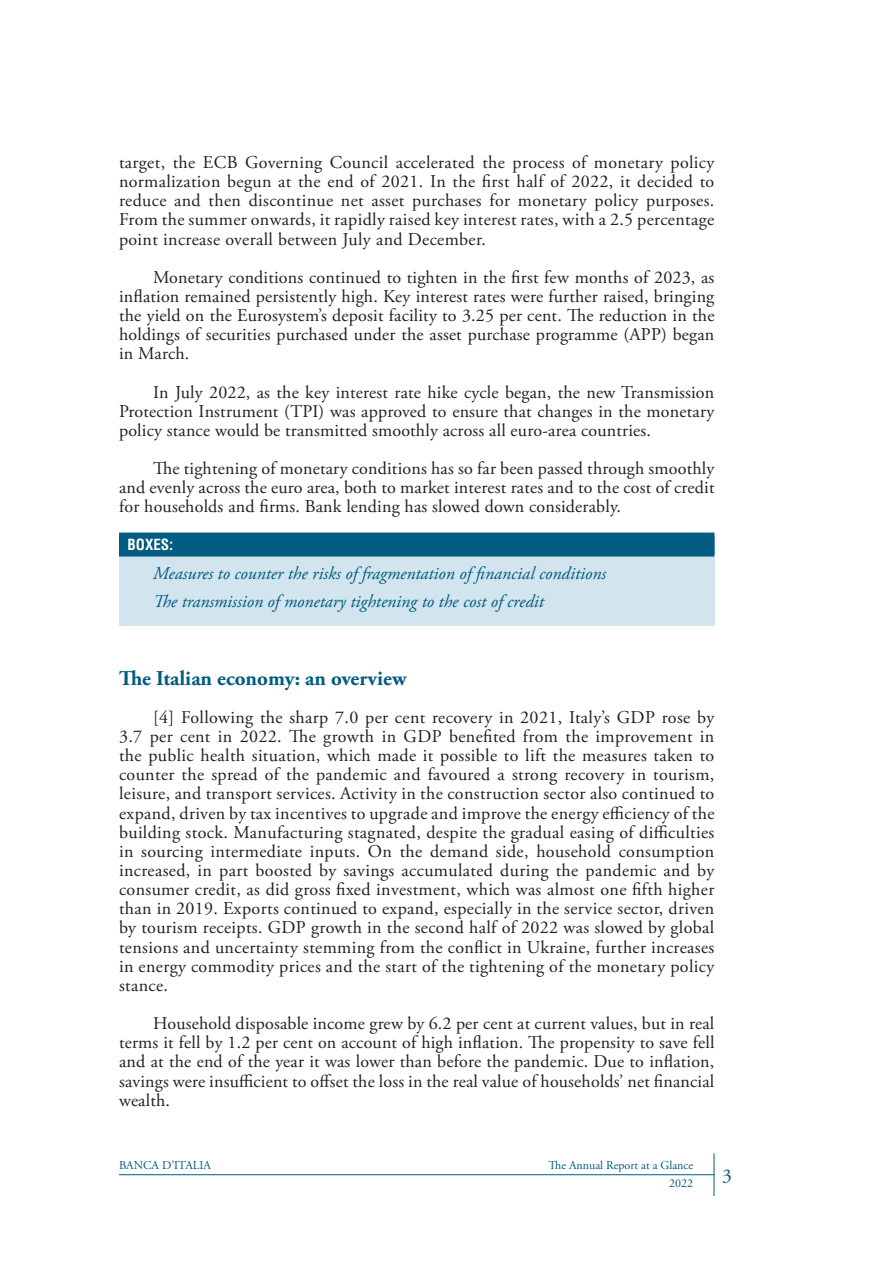
<style>
.page{position:relative;width:893px;height:1263px;background:#fff}
.page>*{position:absolute;margin:0;border:0;box-sizing:border-box;transform-origin:0 0}
.sott{font:700 21px "Adobe Garamond Pro";color:#005c81}
.t1{font:19.5px "Adobe Garamond Pro";color:#005c81}
.PARAGRAFO__Testo{font:18px/19.2px "Adobe Garamond Pro";letter-spacing:.01em;color:#231f20;text-align:justify}
.PARAGRAFO__Box{font:italic 18px "Adobe Garamond Pro";color:#005c81}
.TITOLO__Box{font:700 condensed 15px "Helvetica LT Std";color:#fff}
.t2{font:12px "Adobe Garamond Pro";color:#005c81}
</style>
<div class="page">
<hr style="left:119px;top:1174px;width:595px;height:1px;background:#005c81">
<hr style="left:714px;top:1153px;width:1px;height:43px;background:#005c81">
<div style="left:119px;top:533px;width:595px;height:93px;background:#d2e4ee"></div>
<div style="left:119px;top:533px;width:595px;height:21px;background:#005c81"></div>
<div style="left:119px;top:537px;width:595px;height:19px;background:#005c81"></div>
<p class="PARAGRAFO__Testo" style="left:119px;top:153px;width:597px">target, the ECB Governing Council accelerated the process of monetary policy normalization begun at the end of 2021. In the first half of 2022, it decided to reduce and then discontinue net asset purchases for monetary policy purposes.<br>From the summer onwards, it rapidly raised key interest rates, with a 2.5 percentage point increase overall between July and December.</p>
<p class="PARAGRAFO__Testo" style="left:119px;top:268px;width:597px;text-indent:34px">Monetary conditions continued to tighten in the first few months of 2023, as inflation remained persistently high. Key interest rates were further raised, bringing the yield on the Eurosystem’s deposit facility to 3.25 per cent. The reduction in the holdings of securities purchased under the asset purchase programme (APP) began in March.</p>
<p class="PARAGRAFO__Testo" style="left:119px;top:383px;width:597px;text-indent:34px">In July 2022, as the key interest rate hike cycle began, the new Transmission Protection Instrument (TPI) was approved to ensure that changes in the monetary policy stance would be transmitted smoothly across all euro-area countries.</p>
<p class="PARAGRAFO__Testo" style="left:119px;top:459px;width:597px;text-indent:34px">The tightening of monetary conditions has so far been passed through smoothly and evenly across the euro area, both to market interest rates and to the cost of credit for households and firms. Bank lending has slowed down considerably.</p>
<h4 class="TITOLO__Box" style="left:128px;top:535px;width:47px">BOXES:</h4>
<p class="PARAGRAFO__Box" style="left:153px;top:563px;width:455px">Measures to counter the risks of fragmentation of financial conditions</p>
<p class="PARAGRAFO__Box" style="left:153px;top:590px;width:392px">The transmission of monetary tightening to the cost of credit</p>
<p class="sott" style="left:119px;top:666px;width:289px">The Italian economy: an overview</p>
<p class="PARAGRAFO__Testo" style="left:119px;top:708px;width:597px;text-indent:34px">[4] Following the sharp 7.0 per cent recovery in 2021, Italy’s GDP rose by 3.7 per cent in 2022. The growth in GDP benefited from the improvement in the public health situation, which made it possible to lift the measures taken to counter the spread of the pandemic and favoured a strong recovery in tourism, leisure, and transport services. Activity in the construction sector also continued to expand, driven by tax incentives to upgrade and improve the energy efficiency of the building stock. Manufacturing stagnated, despite the gradual easing of difficulties in sourcing intermediate inputs. On the demand side, household consumption increased, in part boosted by savings accumulated during the pandemic and by consumer credit, as did gross fixed investment, which was almost one fifth higher than in 2019. Exports continued to expand, especially in the service sector, driven by tourism receipts. GDP growth in the second half of 2022 was slowed by global tensions and uncertainty stemming from the conflict in Ukraine, further increases in energy commodity prices and the start of the tightening of the monetary policy stance.</p>
<p class="PARAGRAFO__Testo" style="left:119px;top:1014px;width:597px;text-indent:34px">Household disposable income grew by 6.2 per cent at current values, but in real terms it fell by 1.2 per cent on account of high inflation. The propensity to save fell and at the end of the year it was lower than before the pandemic. Due to inflation, savings were insufficient to offset the loss in the real value of households’ net financial wealth.</p>
<p class="t2" style="left:119px;top:1158px;width:93px">BANCA D’ITALIA</p>
<p class="t2" style="left:549px;top:1158px;width:146px">The Annual Report at a Glance</p>
<p class="t2" style="left:669px;top:1176px;width:25px">2022</p>
<p class="t1" style="left:722px;top:1164px;width:11px">3</p>
</div>
